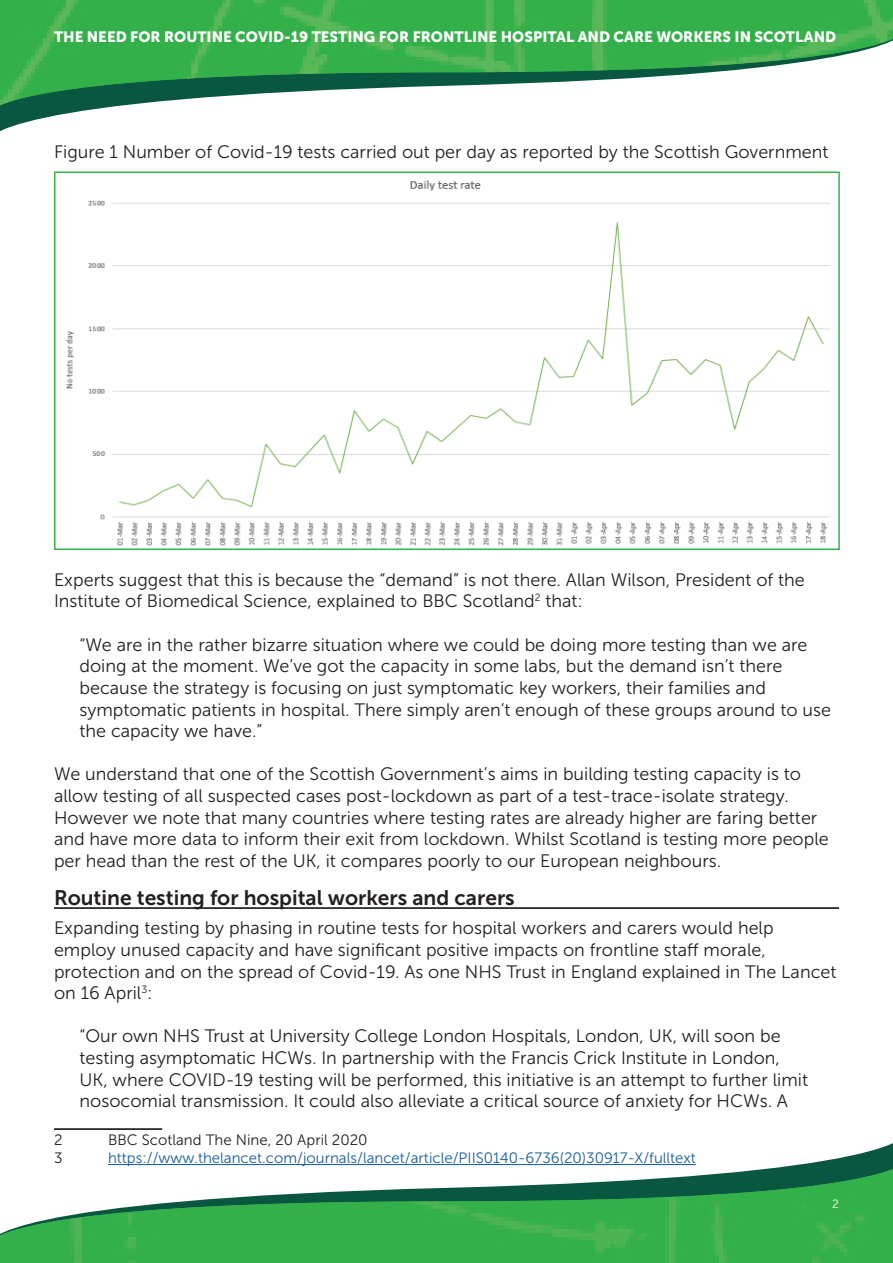
<style>
.page{position:relative;width:893px;height:1263px;background:#fff}
.page>*{position:absolute;margin:0;border:0;box-sizing:border-box;transform-origin:0 0}
.t1{font:21px "Museo Sans 700";color:#231f20}
.t2{font:18px/21.6px "Museo Sans 300";color:#231f20}
.t3{font:15px "Museo Sans 300";color:#175d9e}
.t4{font:15px "Museo Sans 300";color:#231f20}
.t5{font:14.85px "Museo Sans 900";color:#fff}
.t6{font:12px "Museo Sans 300";color:#fff}
</style>
<div class="page">
<svg style="left:0;top:105px;width:126px;height:10px"></svg>
<img style="left:0;top:0;width:893px;height:105px">
<hr style="left:54px;top:907px;width:785px;height:2px;background:#000">
<svg style="left:108px;top:1159px;width:785px;height:10px"></svg>
<img style="left:0;top:1169px;width:893px;height:94px">
<img style="left:65px;top:180px;width:765px;height:366px">
<div style="left:54px;top:171px;width:786px;height:379px;border:2px solid #3ab54a"></div>
<hr style="left:108px;top:1164px;width:588px;height:1px;background:#175d9e">
<hr style="left:54px;top:1128px;width:108px;height:2px;background:#000">
<p class="t5" style="left:54px;top:29px;width:784px">THE NEED FOR ROUTINE COVID-19 TESTING FOR FRONTLINE HOSPITAL AND CARE WORKERS IN SCOTLAND</p>
<p class="t2" style="left:54px;top:141px;width:776px">Figure 1 Number of Covid-19 tests carried out per day as reported by the Scottish Government</p>
<p class="t2" style="left:54px;top:569px;width:752px">Experts suggest that this is because the “demand” is not there. Allan Wilson, President of the<br>Institute of Biomedical Science, explained to BBC Scotland<sup>2</sup> that:</p>
<p class="t2" style="left:80px;top:634px;width:753px">“We are in the rather bizarre situation where we could be doing more testing than we are doing at the moment. We’ve got the capacity in some labs, but the demand isn’t there because the strategy is focusing on just symptomatic key workers, their families and symptomatic patients in hospital. There simply aren’t enough of these groups around to use the capacity we have.”</p>
<p class="t2" style="left:54px;top:763px;width:776px">We understand that one of the Scottish Government’s aims in building testing capacity is to allow testing of all suspected cases post-lockdown as part of a test-trace-isolate strategy.<br>However we note that many countries where testing rates are already higher are faring better and have more data to inform their exit from lockdown. Whilst Scotland is testing more people per head than the rest of the UK, it compares poorly to our European neighbours.</p>
<p class="t1" style="left:54px;top:885px;width:462px">Routine testing for hospital workers and carers</p>
<p class="t2" style="left:54px;top:917px;width:784px">Expanding testing by phasing in routine tests for hospital workers and carers would help employ unused capacity and have significant positive impacts on frontline staff morale, protection and on the spread of Covid-19. As one NHS Trust in England explained in The Lancet on 16 April<sup>3</sup>:</p>
<p class="t2" style="left:80px;top:1025px;width:730px">“Our own NHS Trust at University College London Hospitals, London, UK, will soon be testing asymptomatic HCWs. In partnership with the Francis Crick Institute in London, UK, where COVID-19 testing will be performed, this initiative is an attempt to further limit nosocomial transmission. It could also alleviate a critical source of anxiety for HCWs. A</p>
<p class="t4" style="left:54px;top:1132px;width:10px">2</p>
<p class="t4" style="left:108px;top:1132px;width:261px">BBC Scotland The Nine, 20 April 2020</p>
<p class="t4" style="left:54px;top:1150px;width:10px">3</p>
<p class="t3" style="left:108px;top:1150px;width:589px">https://www.thelancet.com/journals/lancet/article/PIIS0140-6736(20)30917-X/fulltext</p>
<p class="t6" style="left:832px;top:1198px;width:8px">2</p>
</div>
